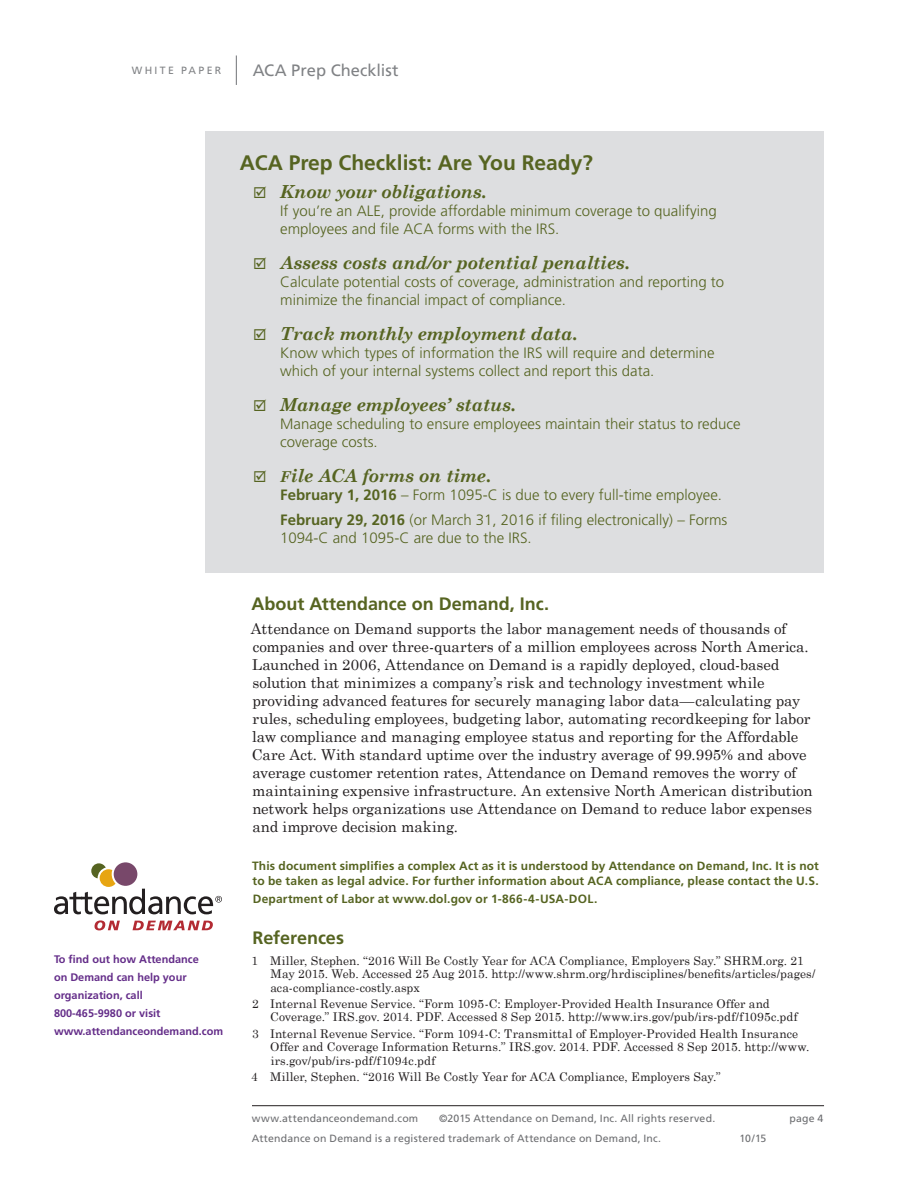
<style>
.page{position:relative;width:918px;height:1188px;background:#fff}
.page>*{position:absolute;margin:0;border:0;box-sizing:border-box;transform-origin:0 0}
.sidebar{font:700 21px "Frutiger";color:#566421}
.sidebar-2{font:italic 700 18px "Century Schoolbook";letter-spacing:-.02em;color:#566421}
.small_headline{font:700 18px "Frutiger";letter-spacing:-.005em;color:#566421}
.t1{font:16.5px "Frutiger";color:#808285}
.text{font:15px/18px "Century Schoolbook";letter-spacing:-.005em;color:#231f20}
.sidebar-3{font:300 15px/18px "Frutiger";color:#566421}
.legal{font:12px/13.5px "Century Schoolbook";letter-spacing:.005em;color:#231f20}
.legaldisclaimer{font:700 12px/15px "Frutiger";letter-spacing:.015em;color:#566421}
.find_our_more_sideba{font:700 10.95px/18px "Frutiger";color:#642d89}
.t2{font:10.5px "Frutiger";letter-spacing:.02em;color:#6c6d70}
.t3{font:10.5px "Frutiger";letter-spacing:.22em;color:#808285}
.s1{font-size:15px}
.s2{font-weight:700}
</style>
<div class="page">
<svg style="left:236px;top:56px;width:1px;height:29px"></svg>
<hr style="left:252px;top:1105px;width:572px;height:1px;background:#231f20">
<svg style="left:95px;top:920px;width:25px;height:10px"></svg>
<svg style="left:133px;top:921px;width:80px;height:9px"></svg>
<svg style="left:54px;top:863px;width:168px;height:51px"></svg>
<div style="left:114px;top:862px;width:23px;height:24px;background:#78486a;border-radius:50%"></div>
<div style="left:205px;top:131px;width:619px;height:441px;background:#dddee0"></div>
<p class="t3" style="left:132px;top:64px;width:91px">WHITE PAPER</p>
<p class="t1" style="left:253px;top:61px;width:147px">ACA Prep Checklist</p>
<p class="sidebar" style="left:240px;top:150px;width:355px">ACA Prep Checklist: Are You Ready?</p>
<p class="sidebar-2" style="left:253px;top:180px;width:235px">☑ Know your obligations.</p>
<p class="sidebar-3" style="left:280px;top:202px;width:438px">If you’re an ALE, provide affordable minimum coverage to qualifying employees and file ACA forms with the IRS.</p>
<p class="sidebar-2" style="left:253px;top:251px;width:378px">☑ Assess costs and/or potential penalties.</p>
<p class="sidebar-3" style="left:280px;top:273px;width:445px">Calculate potential costs of coverage, administration and reporting to minimize the financial impact of compliance.</p>
<p class="sidebar-2" style="left:253px;top:322px;width:326px">☑ Track monthly employment data.</p>
<p class="sidebar-3" style="left:280px;top:344px;width:436px">Know which types of information the IRS will require and determine which of your internal systems collect and report this data.</p>
<p class="sidebar-2" style="left:253px;top:394px;width:265px">☑ Manage employees’ status.</p>
<p class="sidebar-3" style="left:280px;top:415px;width:462px">Manage scheduling to ensure employees maintain their status to reduce coverage costs.</p>
<p class="sidebar-2" style="left:253px;top:465px;width:240px">☑ <span class="s1">F</span>ile ACA forms on time.</p>
<p class="sidebar-3" style="left:280px;top:486px;width:443px"><span class="s2">February 1, 2016</span> – Form 1095-C is due to every full-time employee.</p>
<p class="sidebar-3" style="left:280px;top:511px;width:449px"><span class="s2">February 29, 2016</span> (or March 31, 2016 if filing electronically) – Forms<br>1094-C and 1095-C are due to the IRS.</p>
<p class="find_our_more_sideba" style="left:54px;top:950px;width:171px">To find out how Attendance<br>on Demand can help your organization, call<br>800-465-9980 or visit www.attendanceondemand.com</p>
<p class="small_headline" style="left:251px;top:593px;width:299px">About Attendance on Demand, Inc.</p>
<p class="text" style="left:251px;top:620px;width:563px">Attendance on Demand supports the labor management needs of thousands of companies and over three-quarters of a million employees across North America.<br>Launched in 2006, Attendance on Demand is a rapidly deployed, cloud-based solution that minimizes a company’s risk and technology investment while providing advanced features for securely managing labor data—calculating pay rules, scheduling employees, budgeting labor, automating recordkeeping for labor law compliance and managing employee status and reporting for the Affordable Care Act. With standard uptime over the industry average of 99.995% and above average customer retention rates, Attendance on Demand removes the worry of maintaining expensive infrastructure. An extensive North American distribution network helps organizations use Attendance on Demand to reduce labor expenses and improve decision making.</p>
<p class="legaldisclaimer" style="left:252px;top:858px;width:568px">This document simplifies a complex Act as it is understood by Attendance on Demand, Inc. It is not to be taken as legal advice. For further information about ACA compliance, please contact the U.S.</p>
<p class="legaldisclaimer" style="left:253px;top:891px;width:346px">Department of Labor at www.dol.gov or 1-866-4-USA-DOL.</p>
<p class="small_headline" style="left:253px;top:928px;width:93px">References</p>
<p class="legal" style="left:270px;top:953px;width:547px;text-indent:-19px">1 Miller, Stephen. “2016 Will Be Costly Year for ACA Compliance, Employers Say.” SHRM.org. 21<br>May 2015. Web. Accessed 25 Aug 2015. http://www.shrm.org/hrdisciplines/benefits/articles/pages/ aca-compliance-costly.aspx</p>
<p class="legal" style="left:270px;top:997px;width:529px;text-indent:-18px">2 Internal Revenue Service. “Form 1095-C: Employer-Provided Health Insurance Offer and<br>Coverage.” IRS.gov. 2014. PDF. Accessed 8 Sep 2015. http://www.irs.gov/pub/irs-pdf/f1095c.pdf</p>
<p class="legal" style="left:270px;top:1026px;width:541px;text-indent:-18px">3 Internal Revenue Service. “Form 1094-C: Transmittal of Employer-Provided Health Insurance<br>Offer and Coverage Information Returns.” IRS.gov. 2014. PDF. Accessed 8 Sep 2015. http://www. irs.gov/pub/irs-pdf/f1094c.pdf</p>
<p class="legal" style="left:251px;top:1069px;width:471px">4 Miller, Stephen. “2016 Will Be Costly Year for ACA Compliance, Employers Say.”</p>
<p class="t2" style="left:252px;top:1112px;width:168px">www.attendanceondemand.com</p>
<p class="t2" style="left:439px;top:1112px;width:277px">©2015 Attendance on Demand, Inc. All rights reserved.</p>
<p class="t2" style="left:789px;top:1112px;width:35px">page 4</p>
<p class="t2" style="left:252px;top:1132px;width:411px">Attendance on Demand is a registered trademark of Attendance on Demand, Inc.</p>
</div>
